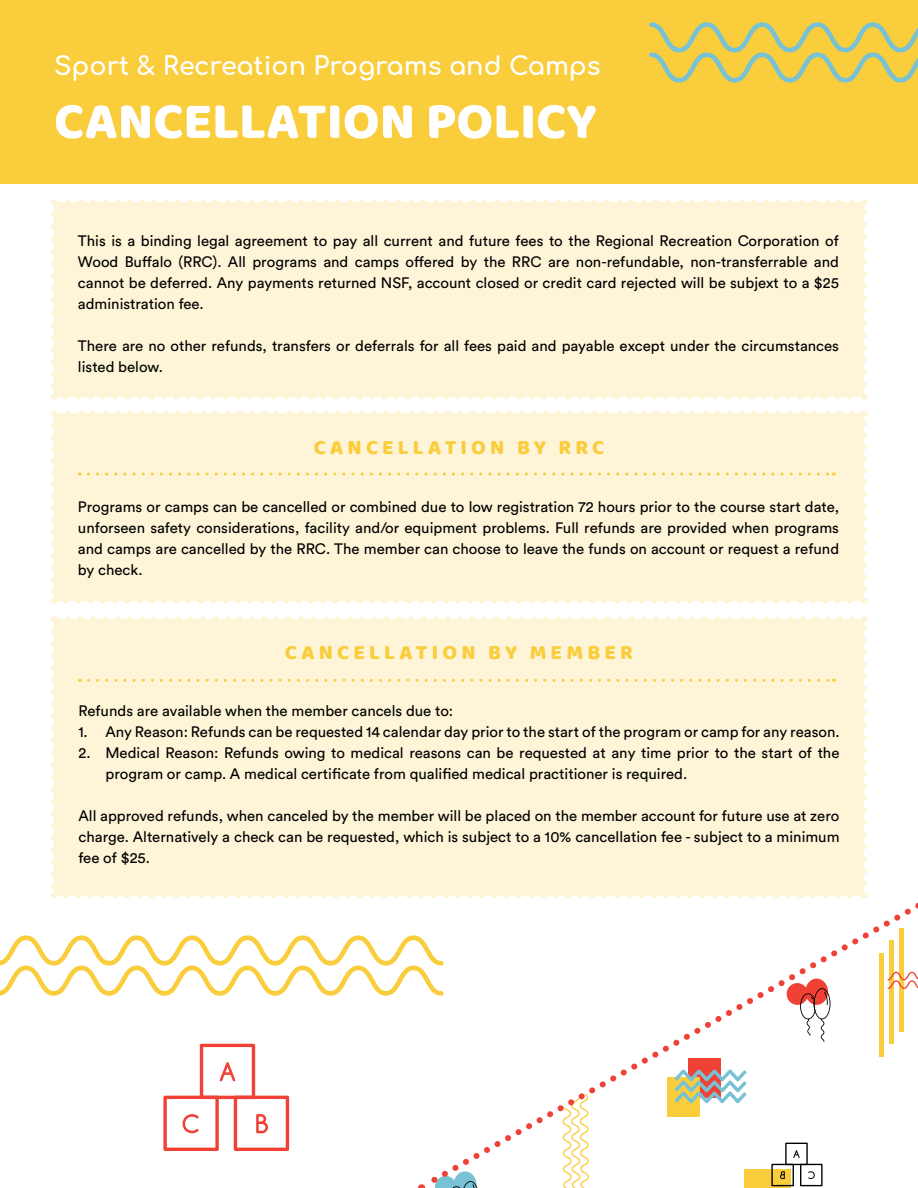
<style>
.page{position:relative;width:918px;height:1188px;background:#fff}
.page>*{position:absolute;margin:0;border:0;box-sizing:border-box;transform-origin:0 0}
.t1{font:52.5px "Baloo";color:#fff}
.t2{font:700 25.5px "Comfortaa";color:#fff}
.t3{font:21px "Baloo";letter-spacing:.2em;color:#facd3c}
.t4{font:15px/21px "Circular Std";color:#000;text-align:justify}
</style>
<div class="page">
<svg style="left:418px;top:883px;width:500px;height:305px"></svg>
<svg style="left:421px;top:1057px;width:497px;height:131px"></svg>
<div style="left:54px;top:202px;width:810px;height:195px;background:#fef5d8"></div>
<svg style="left:66px;top:397px;width:787px;height:3px"></svg>
<svg style="left:51px;top:215px;width:6px;height:185px"></svg>
<svg style="left:861px;top:199px;width:6px;height:186px"></svg>
<svg style="left:54px;top:199px;width:798px;height:3px"></svg>
<div style="left:54px;top:414px;width:810px;height:187px;background:#fef5d8"></div>
<svg style="left:66px;top:601px;width:787px;height:3px"></svg>
<svg style="left:51px;top:425px;width:6px;height:179px"></svg>
<svg style="left:861px;top:411px;width:6px;height:178px"></svg>
<svg style="left:54px;top:411px;width:798px;height:3px"></svg>
<div style="left:54px;top:619px;width:810px;height:276px;background:#fef5d8"></div>
<svg style="left:66px;top:895px;width:792px;height:3px"></svg>
<svg style="left:51px;top:631px;width:6px;height:267px"></svg>
<svg style="left:861px;top:616px;width:6px;height:267px"></svg>
<svg style="left:54px;top:616px;width:798px;height:3px"></svg>
<div style="left:0;top:0;width:918px;height:183px;background:#facd3c"></div>
<svg style="left:88px;top:473px;width:746px;height:3px"></svg>
<svg style="left:88px;top:679px;width:746px;height:3px"></svg>
<svg style="left:163px;top:1044px;width:126px;height:107px"></svg>
<svg style="left:0;top:935px;width:444px;height:61px"></svg>
<svg style="left:649px;top:22px;width:269px;height:61px"></svg>
<h2 class="t2" style="left:54px;top:43px;width:548px">Sport &amp; Recreation Programs and Camps</h2>
<h1 class="t1" style="left:54px;top:89px;width:544px">CANCELLATION POLICY</h1>
<p class="t4" style="left:78px;top:230px;width:763px">This is a binding legal agreement to pay all current and future fees to the Regional Recreation Corporation of Wood Buffalo (RRC). All programs and camps offered by the RRC are non-refundable, non-transferrable and cannot be deferred. Any payments returned NSF, account closed or credit card rejected will be subjext to a $25 administration fee.</p>
<p class="t4" style="left:78px;top:335px;width:763px">There are no other refunds, transfers or deferrals for all fees paid and payable except under the circumstances listed below.</p>
<h3 class="t3" style="left:314px;top:434px;width:292px">CANCELLATION BY RRC</h3>
<p class="t4" style="left:78px;top:496px;width:763px">Programs or camps can be cancelled or combined due to low registration 72 hours prior to the course start date, unforseen safety considerations, facility and/or equipment problems. Full refunds are provided when programs and camps are cancelled by the RRC. The member can choose to leave the funds on account or request a refund by check.</p>
<h3 class="t3" style="left:285px;top:640px;width:350px">CANCELLATION BY MEMBER</h3>
<p class="t4" style="left:78px;top:700px;width:376px">Refunds are available when the member cancels due to:</p>
<p class="t4" style="left:78px;top:721px;width:763px">1. Any Reason: Refunds can be requested 14 calendar day prior to the start of the program or camp for any reason.</p>
<p class="t4" style="left:105px;top:742px;width:736px;text-indent:-27px">2. Medical Reason: Refunds owing to medical reasons can be requested at any time prior to the start of the program or camp. A medical certificate from qualified medical practitioner is required.</p>
<p class="t4" style="left:78px;top:805px;width:763px">All approved refunds, when canceled by the member will be placed on the member account for future use at zero charge. Alternatively a check can be requested, which is subject to a 10% cancellation fee - subject to a minimum fee of $25.</p>
</div>
